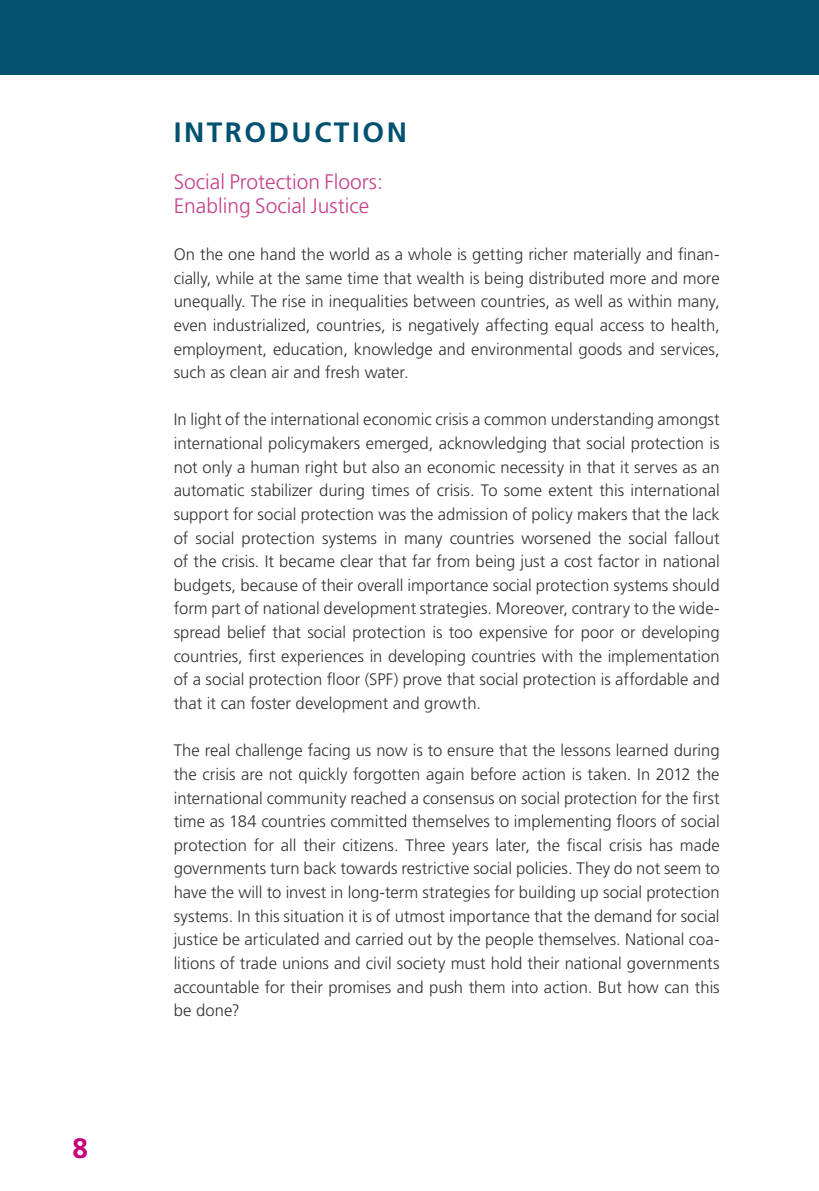
<style>
.page{position:relative;width:819px;height:1191px;background:#fff}
.page>*{position:absolute;margin:0;border:0;box-sizing:border-box;transform-origin:0 0}
.t1{font:700 28px "Frutiger LT Std";letter-spacing:.09em;color:#00516f}
.t2{font:700 28px "Frutiger LT Std";color:#c4007f}
.t3{font:300 21px/23.6px "Frutiger LT Std";color:#c6418a}
.t4{font:300 16.62px/23.6px "Frutiger LT Std";color:#323232;text-align:justify}
</style>
<div class="page">
<div style="left:0;top:0;width:819px;height:74px;background:#00516f"></div>
<h1 class="t2" style="left:72px;top:1131px;width:17px">8</h1>
<h1 class="t1" style="left:174px;top:116px;width:235px">INTRODUCTION</h1>
<p class="t3" style="left:174px;top:170px;width:211px">Social Protection Floors:<br>Enabling Social Justice</p>
<p class="t4" style="left:174px;top:243px;width:547px">On the one hand the world as a whole is getting richer materially and finan&shy;cially, while at the same time that wealth is being distributed more and more unequally. The rise in inequalities between countries, as well as within many, even industrialized, countries, is negatively affecting equal access to health, employment, education, knowledge and environmental goods and services, such as clean air and fresh water.</p>
<p class="t4" style="left:174px;top:408px;width:547px">In light of the international economic crisis a common understanding amongst international policymakers emerged, acknowledging that social protection is not only a human right but also an economic necessity in that it serves as an automatic stabilizer during times of crisis. To some extent this international support for social protection was the admission of policy makers that the lack of social protection systems in many countries worsened the social fallout of the crisis. It became clear that far from being just a cost factor in national budgets, because of their overall importance social protection systems should form part of national development strategies. Moreover, contrary to the wide&shy;spread belief that social protection is too expensive for poor or developing countries, first experiences in developing countries with the implementation of a social protection floor (SPF) prove that social protection is affordable and that it can foster development and growth.</p>
<p class="t4" style="left:174px;top:739px;width:547px">The real challenge facing us now is to ensure that the lessons learned during the crisis are not quickly forgotten again before action is taken. In 2012 the international community reached a consensus on social protection for the first time as 184 countries committed themselves to implementing floors of social protection for all their citizens. Three years later, the fiscal crisis has made governments turn back towards restrictive social policies. They do not seem to have the will to invest in long-term strategies for building up social protection systems. In this situation it is of utmost importance that the demand for social justice be articulated and carried out by the people themselves. National coa&shy;litions of trade unions and civil society must hold their national governments accountable for their promises and push them into action. But how can this be done?</p>
</div>
